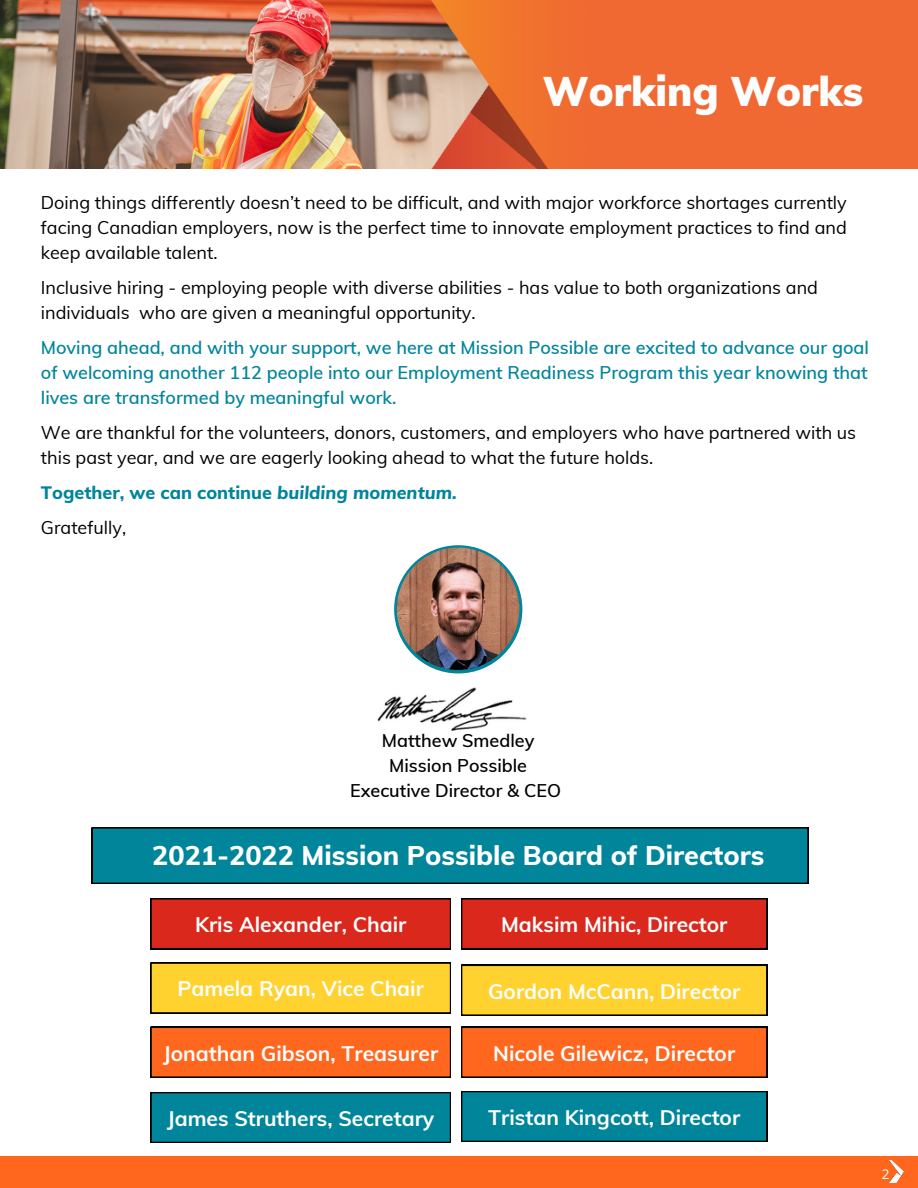
<style>
.page{position:relative;width:918px;height:1188px;background:#fff}
.page>*{position:absolute;margin:0;border:0;box-sizing:border-box;transform-origin:0 0}
.t1{font:900 40.5px "Muli";color:#fcfdfd}
.t2{font:800 27px "Muli";color:#fff}
.t3{font:700 21px "Muli";color:#fff}
.t4{font:18px/25px "Muli";color:#000}
.t5{font:600 18px/25px "Muli";color:#00859b;text-align:justify}
.t6{font:800 18px/35px "Muli";color:#00859b}
.t7{font:600 18px/24.8px "Muli";color:#000;text-align:center}
.t8{font:13.5px "Open Sans";color:#fff}
.s1{font-style:italic}
.s2{font-weight:400;color:#000}
</style>
<div class="page">
<img style="left:0;top:0;width:918px;height:169px">
<svg style="left:394px;top:545px;width:128px;height:128px"></svg>
<img style="left:397px;top:548px;width:122px;height:122px;border-radius:50%">
<img style="left:377px;top:687px;width:150px;height:44px">
<svg style="left:151px;top:898px;width:300px;height:51px;background:#cd261a"></svg>
<div style="left:151px;top:963px;width:300px;height:50px;background:#ffd230"></div>
<svg style="left:151px;top:1027px;width:300px;height:51px;background:#f0601d"></svg>
<svg style="left:151px;top:1092px;width:300px;height:51px;background:#007d91"></svg>
<svg style="left:461px;top:1027px;width:306px;height:51px;background:#ef601d"></svg>
<svg style="left:461px;top:898px;width:306px;height:51px;background:#cc261a"></svg>
<svg style="left:461px;top:965px;width:306px;height:51px;background:#efc52d"></svg>
<svg style="left:461px;top:1091px;width:306px;height:51px;background:#007c91"></svg>
<div style="left:92px;top:828px;width:716px;height:56px;background:#00859b"></div>
<div style="left:0;top:1156px;width:918px;height:32px;background:#ff671f"></div>
<img style="left:890px;top:1160px;width:13px;height:23px">
<h1 class="t1" style="left:543px;top:66px;width:322px">Working Works</h1>
<p class="t4" style="left:41px;top:190px;width:807px;text-align:justify">Doing things differently doesn’t need to be difficult, and with major workforce shortages currently facing Canadian employers, now is the perfect time to innovate employment practices to find and keep available talent.</p>
<p class="t4" style="left:41px;top:275px;width:779px">Inclusive hiring - employing people with diverse abilities - has value to both organizations and individuals who are given a meaningful opportunity.</p>
<p class="t5" style="left:41px;top:335px;width:830px">Moving ahead, and with your support, we here at Mission Possible are excited to advance our goal of welcoming another 112 people into our Employment Readiness Program this year knowing that lives are transformed by meaningful work.</p>
<p class="t4" style="left:41px;top:420px;width:817px">We are thankful for the volunteers, donors, customers, and employers who have partnered with us this past year, and we are eagerly looking ahead to what the future holds.</p>
<p class="t6" style="left:41px;top:475px;width:417px">Together, we can continue <span class="s1">building momentum.<br></span><span class="s2">Gratefully,</span></p>
<p class="t7" style="left:350px;top:728px;width:213px">Matthew Smedley<br>Mission Possible<br>Executive Director &amp; CEO</p>
<h2 class="t2" style="left:152px;top:838px;width:614px">2021-2022 Mission Possible Board of Directors</h2>
<p class="t3" style="left:195px;top:911px;width:213px">Kris Alexander, Chair</p>
<p class="t3" style="left:501px;top:911px;width:228px">Maksim Mihic, Director</p>
<p class="t3" style="left:178px;top:975px;width:248px">Pamela Ryan, Vice Chair</p>
<p class="t3" style="left:488px;top:978px;width:254px">Gordon McCann, Director</p>
<p class="t3" style="left:163px;top:1040px;width:276px">Jonathan Gibson, Treasurer</p>
<p class="t3" style="left:493px;top:1040px;width:243px">Nicole Gilewicz, Director</p>
<p class="t3" style="left:167px;top:1105px;width:269px">James Struthers, Secretary</p>
<p class="t3" style="left:488px;top:1104px;width:254px">Tristan Kingcott, Director</p>
<p class="t8" style="left:882px;top:1165px;width:9px">2</p>
</div>
